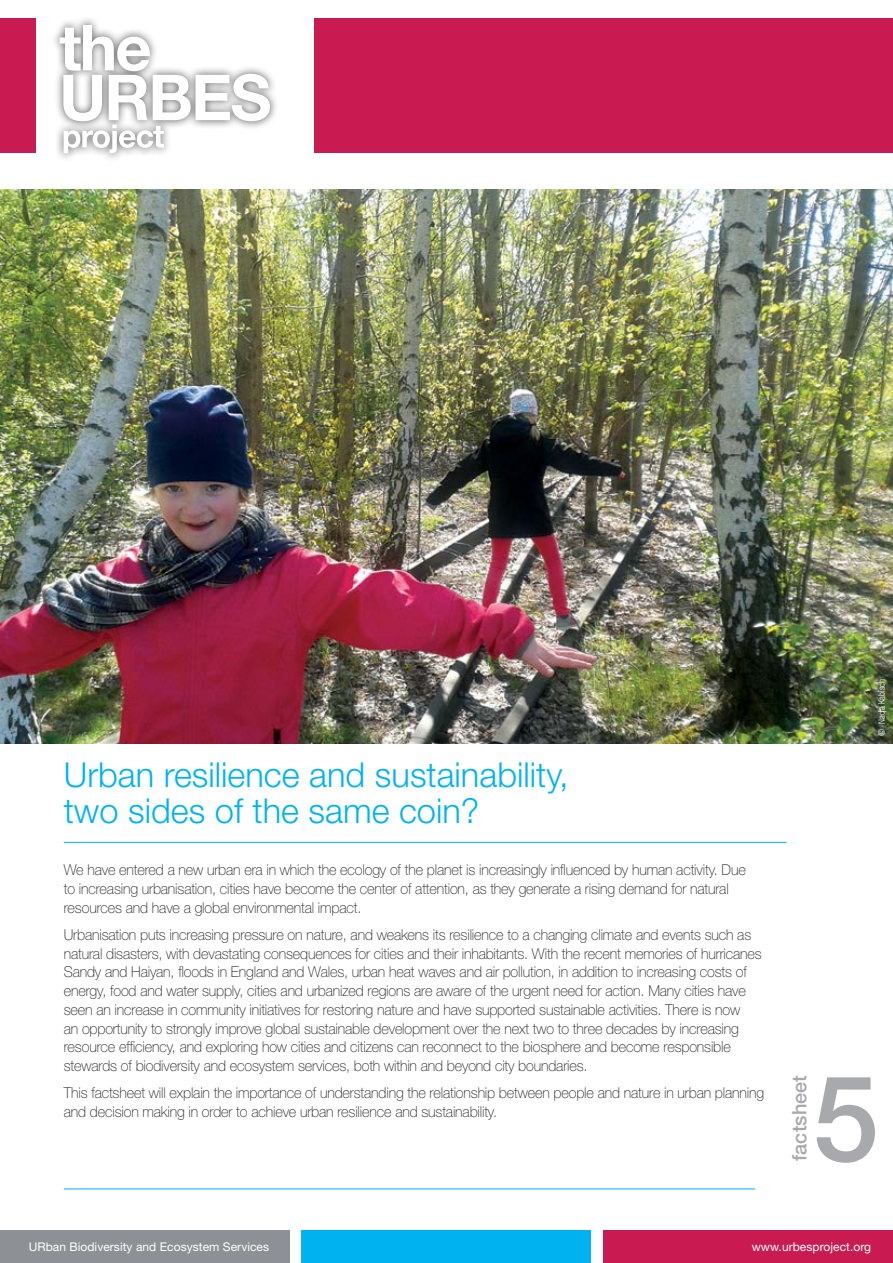
<style>
.page{position:relative;width:893px;height:1263px;background:#fff}
.page>*{position:absolute;margin:0;border:0;box-sizing:border-box;transform-origin:0 0}
.t1{font:500 119.7px "Helvetica Neue LT Std";color:#a7a9ac}
.t2{font:300 34.35px/36px "Helvetica Neue LT Std";color:#00b3f0}
.t3{font:500 19.95px "Helvetica Neue LT Std";color:#a7a9ac}
.t4{font:100 15px/18.8px "Helvetica Neue LT Std";letter-spacing:-.01em;color:#231f20;scale:.96 1}
.t5{font:12px "Helvetica Neue LT Std";letter-spacing:.005em;color:#fff}
.t6{font:300 condensed 9px "Helvetica Neue LT Std";color:#fff}
</style>
<div class="page">
<img style="left:0;top:189px;width:893px;height:554px">
<div style="left:0;top:18px;width:893px;height:135px;background:#c91b52"></div>
<hr style="left:64px;top:842px;width:723px;height:1px;background:#00b3f0">
<hr style="left:64px;top:1188px;width:691px;height:1px;background:#00b3f0">
<div style="left:0;top:1230px;width:289px;height:33px;background:#8d9195"></div>
<div style="left:604px;top:1230px;width:289px;height:33px;background:#c91b52"></div>
<div style="left:302px;top:1230px;width:289px;height:33px;background:#00b3f0"></div>
<div style="left:36px;top:11px;width:278px;height:145px;background:#fff"></div>
<div style="left:51px;top:16px;width:228px;height:146px;background:#231f20;opacity:.75"></div>
<svg style="left:60px;top:25px;width:210px;height:128px"></svg>
<h2 class="t2" style="left:64px;top:756px;width:506px">Urban resilience and sustainability, two sides of the same coin?</h2>
<p class="t4" style="left:64px;top:860px;width:712px">We have entered a new urban era in which the ecology of the planet is increasingly influenced by human activity. Due to increasing urbanisation, cities have become the center of attention, as they generate a rising demand for natural resources and have a global environmental impact.</p>
<p class="t4" style="left:64px;top:925px;width:729px">Urbanisation puts increasing pressure on nature, and weakens its resilience to a changing climate and events such as natural disasters, with devastating consequences for cities and their inhabitants. With the recent memories of hurricanes Sandy and Haiyan, floods in England and Wales, urban heat waves and air pollution, in addition to increasing costs of energy, food and water supply, cities and urbanized regions are aware of the urgent need for action. Many cities have seen an increase in community initiatives for restoring nature and have supported sustainable activities. There is now<br>an opportunity to strongly improve global sustainable development over the next two to three decades by increasing resource efficiency, and exploring how cities and citizens can reconnect to the biosphere and become responsible stewards of biodiversity and ecosystem services, both within and beyond city boundaries.</p>
<p class="t4" style="left:64px;top:1083px;width:731px">This factsheet will explain the importance of understanding the relationship between people and nature in urban planning and decision making in order to achieve urban resilience and sustainability.</p>
<p class="t6" style="left:877px;top:736px;width:58px;rotate:-90deg">© Nadja Kabisch</p>
<h3 class="t3" style="left:787px;top:1161px;width:87px;rotate:-90deg">factsheet</h3>
<h1 class="t1" style="left:812px;top:1047px;width:68px">5</h1>
<p class="t5" style="left:29px;top:1239px;width:242px">URban Biodiversity and Ecosystem Services</p>
<p class="t5" style="left:752px;top:1239px;width:121px">www.urbesproject.org</p>
</div>
